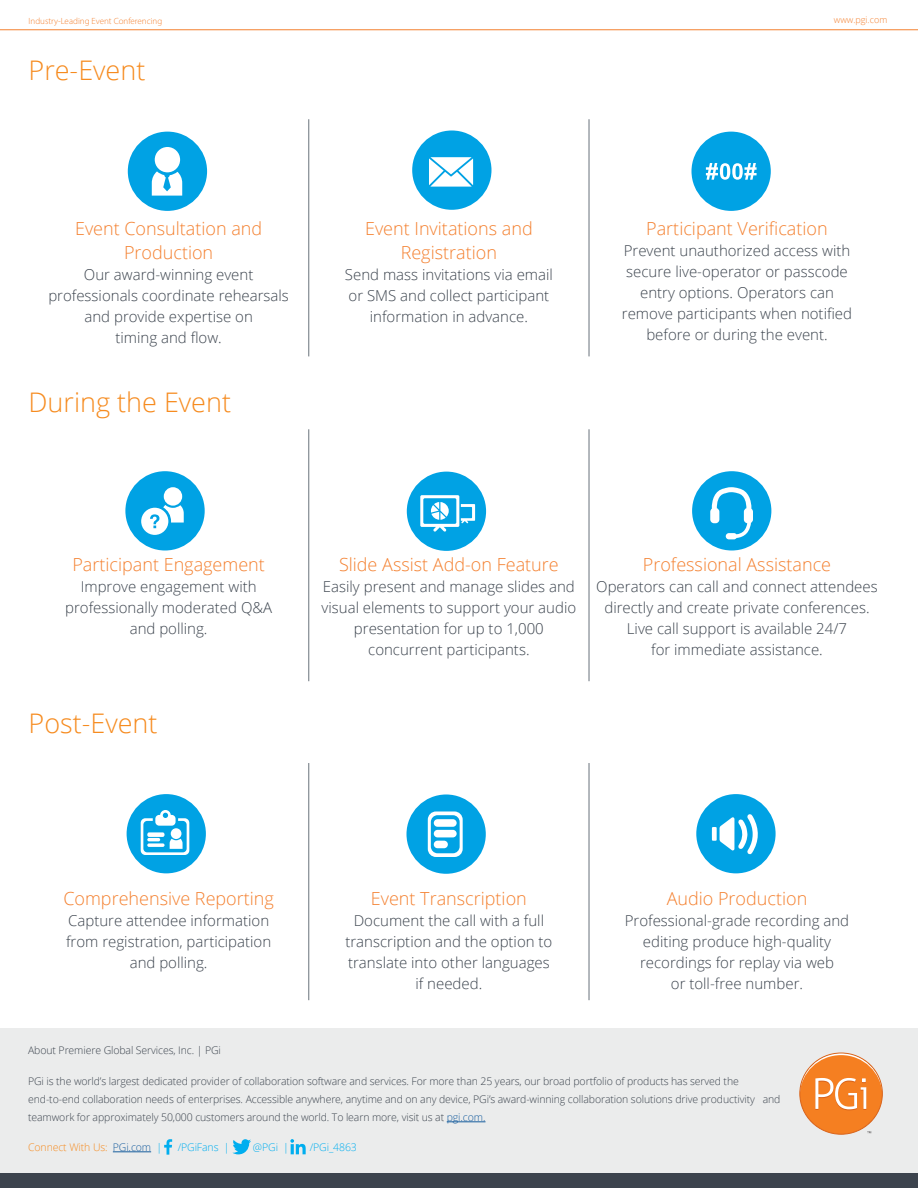
<style>
.page{position:relative;width:918px;height:1188px;background:#fff}
.page>*{position:absolute;margin:0;border:0;box-sizing:border-box;transform-origin:0 0}
.t1{font:300 27px "Open Sans";color:#f68b1f}
.t2{font:300 18px "Open Sans";color:#f4802f}
.t3{font:300 15px/21px "Open Sans";color:#3c444e;text-align:center}
.body_copy{font:300 10.5px/18px "Open Sans";letter-spacing:-.01em;color:#3c444e}
.body_copy-2{font:300 10.5px "Open Sans";letter-spacing:-.01em;color:#00aeef}
.body_copy-3{font:300 10.5px "Open Sans";letter-spacing:-.01em;color:#f68b1f}
.t4{font:300 9px "Myriad Pro";color:#f4802f}
.t5{font:300 9px "Open Sans";color:#f4802f}
.s1{color:#175d9e}
.s2{color:#00aeef}
</style>
<div class="page">
<hr style="left:0;top:29px;width:918px;height:1px;background:#f4802f">
<div style="left:0;top:1029px;width:918px;height:159px;background:#ebecec"></div>
<div style="left:0;top:1173px;width:918px;height:15px;background:#3c434d"></div>
<svg style="left:799px;top:1053px;width:84px;height:82px"></svg>
<hr style="left:447px;top:1122px;width:39px;height:1px;background:#175d9e">
<hr style="left:113px;top:1152px;width:38px;height:1px;background:#175d9e">
<svg style="left:232px;top:1139px;width:19px;height:15px"></svg>
<svg style="left:164px;top:1139px;width:8px;height:16px"></svg>
<svg style="left:290px;top:1139px;width:16px;height:15px"></svg>
<hr style="left:309px;top:119px;width:1px;height:237px;background:#69727b">
<hr style="left:589px;top:119px;width:1px;height:237px;background:#69727b">
<hr style="left:309px;top:429px;width:1px;height:252px;background:#69727b">
<hr style="left:589px;top:429px;width:1px;height:252px;background:#69727b">
<hr style="left:309px;top:763px;width:1px;height:237px;background:#69727b">
<hr style="left:589px;top:763px;width:1px;height:237px;background:#69727b">
<div style="left:412px;top:130px;width:79px;height:80px;background:#00a2e4;border-radius:50%"></div>
<div style="left:407px;top:472px;width:79px;height:79px;background:#00a2e4;border-radius:50%"></div>
<div style="left:406px;top:794px;width:80px;height:80px;background:#00a2e4;border-radius:50%"></div>
<div style="left:691px;top:132px;width:80px;height:79px;background:#00a2e4;border-radius:50%"></div>
<div style="left:692px;top:471px;width:79px;height:79px;background:#00a2e4;border-radius:50%"></div>
<div style="left:696px;top:794px;width:80px;height:79px;background:#00a2e4;border-radius:50%"></div>
<div style="left:128px;top:132px;width:79px;height:79px;background:#00a2e4;border-radius:50%"></div>
<div style="left:125px;top:471px;width:80px;height:79px;background:#00a2e4;border-radius:50%"></div>
<div style="left:127px;top:794px;width:79px;height:79px;background:#00a2e4;border-radius:50%"></div>
<div style="left:155px;top:147px;width:25px;height:25px;background:#fff;border-radius:50%"></div>
<svg style="left:152px;top:171px;width:30px;height:25px"></svg>
<svg style="left:429px;top:157px;width:44px;height:30px"></svg>
<svg style="left:706px;top:163px;width:51px;height:17px"></svg>
<div style="left:164px;top:487px;width:18px;height:19px;background:#fff;border-radius:50%"></div>
<svg style="left:141px;top:505px;width:43px;height:30px"></svg>
<svg style="left:420px;top:495px;width:55px;height:37px"></svg>
<svg style="left:710px;top:487px;width:43px;height:52px"></svg>
<svg style="left:141px;top:810px;width:48px;height:45px"></svg>
<svg style="left:428px;top:812px;width:35px;height:45px"></svg>
<div style="left:434px;top:830px;width:23px;height:7px;background:#fff;border-radius:4px"></div>
<div style="left:434px;top:819px;width:23px;height:8px;background:#fff;border-radius:4px"></div>
<div style="left:434px;top:841px;width:14px;height:7px;background:#fff;border-radius:4px"></div>
<svg style="left:712px;top:814px;width:46px;height:40px"></svg>
<p class="t4" style="left:29px;top:15px;width:135px">Industry-Leading Event Conferencing</p>
<p class="t5" style="left:834px;top:14px;width:55px">www.pgi.com</p>
<p class="t1" style="left:29px;top:52px;width:118px">Pre-Event</p>
<p class="t2" style="left:75px;top:216px;width:189px">Event Consultation and</p>
<p class="t2" style="left:124px;top:240px;width:91px">Production</p>
<p class="t3" style="left:84px;top:264px;width:171px">Our award-winning event</p>
<p class="t3" style="left:48px;top:285px;width:242px">professionals coordinate rehearsals and provide expertise on</p>
<p class="t3" style="left:115px;top:327px;width:108px">timing and flow.</p>
<p class="t1" style="left:29px;top:384px;width:204px">During the Event</p>
<p class="t2" style="left:365px;top:216px;width:169px">Event Invitations and</p>
<p class="t2" style="left:401px;top:240px;width:98px">Registration</p>
<p class="t3" style="left:345px;top:264px;width:209px">Send mass invitations via email</p>
<p class="t3" style="left:349px;top:285px;width:202px">or SMS and collect participant</p>
<p class="t3" style="left:370px;top:306px;width:160px">information in advance.</p>
<p class="t2" style="left:646px;top:216px;width:183px">Participant Verification</p>
<p class="t3" style="left:624px;top:240px;width:228px">Prevent unauthorized access with</p>
<p class="t3" style="left:626px;top:261px;width:223px">secure live-operator or passcode</p>
<p class="t3" style="left:640px;top:282px;width:195px">entry options. Operators can</p>
<p class="t3" style="left:622px;top:303px;width:232px">remove participants when notified</p>
<p class="t3" style="left:646px;top:324px;width:183px">before or during the event.</p>
<p class="t2" style="left:72px;top:552px;width:194px">Participant Engagement</p>
<p class="t3" style="left:81px;top:576px;width:177px">Improve engagement with</p>
<p class="t3" style="left:65px;top:597px;width:209px">professionally moderated Q&amp;A</p>
<p class="t3" style="left:130px;top:618px;width:79px">and polling.</p>
<p class="t1" style="left:29px;top:705px;width:131px">Post-Event</p>
<p class="t2" style="left:339px;top:552px;width:221px">Slide Assist Add-on Feature</p>
<p class="t3" style="left:322px;top:576px;width:256px">Easily present and manage slides and visual elements to support your audio presentation for up to 1,000</p>
<p class="t3" style="left:368px;top:639px;width:163px">concurrent participants.</p>
<p class="t2" style="left:643px;top:552px;width:190px">Professional Assistance</p>
<p class="t3" style="left:596px;top:576px;width:283px">Operators can call and connect attendees directly and create private conferences.<br>Live call support is available 24/7</p>
<p class="t3" style="left:651px;top:639px;width:173px">for immediate assistance.</p>
<p class="t2" style="left:63px;top:886px;width:212px">Comprehensive Reporting</p>
<p class="t3" style="left:68px;top:909px;width:203px">Capture attendee information</p>
<p class="t3" style="left:66px;top:930px;width:207px">from registration, participation</p>
<p class="t3" style="left:130px;top:951px;width:79px">and polling.</p>
<p class="t2" style="left:371px;top:886px;width:157px">Event Transcription</p>
<p class="t3" style="left:354px;top:909px;width:192px">Document the call with a full</p>
<p class="t3" style="left:345px;top:930px;width:209px">transcription and the option to</p>
<p class="t3" style="left:348px;top:951px;width:203px">translate into other languages</p>
<p class="t3" style="left:416px;top:972px;width:68px">if needed.</p>
<p class="t2" style="left:667px;top:886px;width:142px">Audio Production</p>
<p class="t3" style="left:625px;top:909px;width:226px">Professional-grade recording and</p>
<p class="t3" style="left:643px;top:930px;width:190px">editing produce high-quality</p>
<p class="t3" style="left:640px;top:951px;width:195px">recordings for replay via web</p>
<p class="t3" style="left:671px;top:972px;width:134px">or toll-free number.</p>
<p class="body_copy" style="left:28px;top:1040px;width:194px">About Premiere Global Services, Inc. | PGi</p>
<p class="body_copy" style="left:28px;top:1072px;width:754px">PGi is the world’s largest dedicated provider of collaboration software and services. For more than 25 years, our broad portfolio of products has served the end-to-end collaboration needs of enterprises. Accessible anywhere, anytime and on any device, PGi’s award-winning collaboration solutions drive productivity and teamwork for approximately 50,000 customers around the world. To learn more, visit us at <span class="s1">pgi.com.</span></p>
<p class="body_copy-3" style="left:28px;top:1140px;width:135px">Connect With Us: <span class="s1">PGi.com</span> <span class="s2">|</span></p>
<p class="body_copy-2" style="left:178px;top:1140px;width:53px">/PGiFans |</p>
<p class="body_copy-2" style="left:253px;top:1140px;width:37px">@PGi |</p>
<p class="body_copy-2" style="left:310px;top:1140px;width:49px">/PGi_4863</p>
</div>
